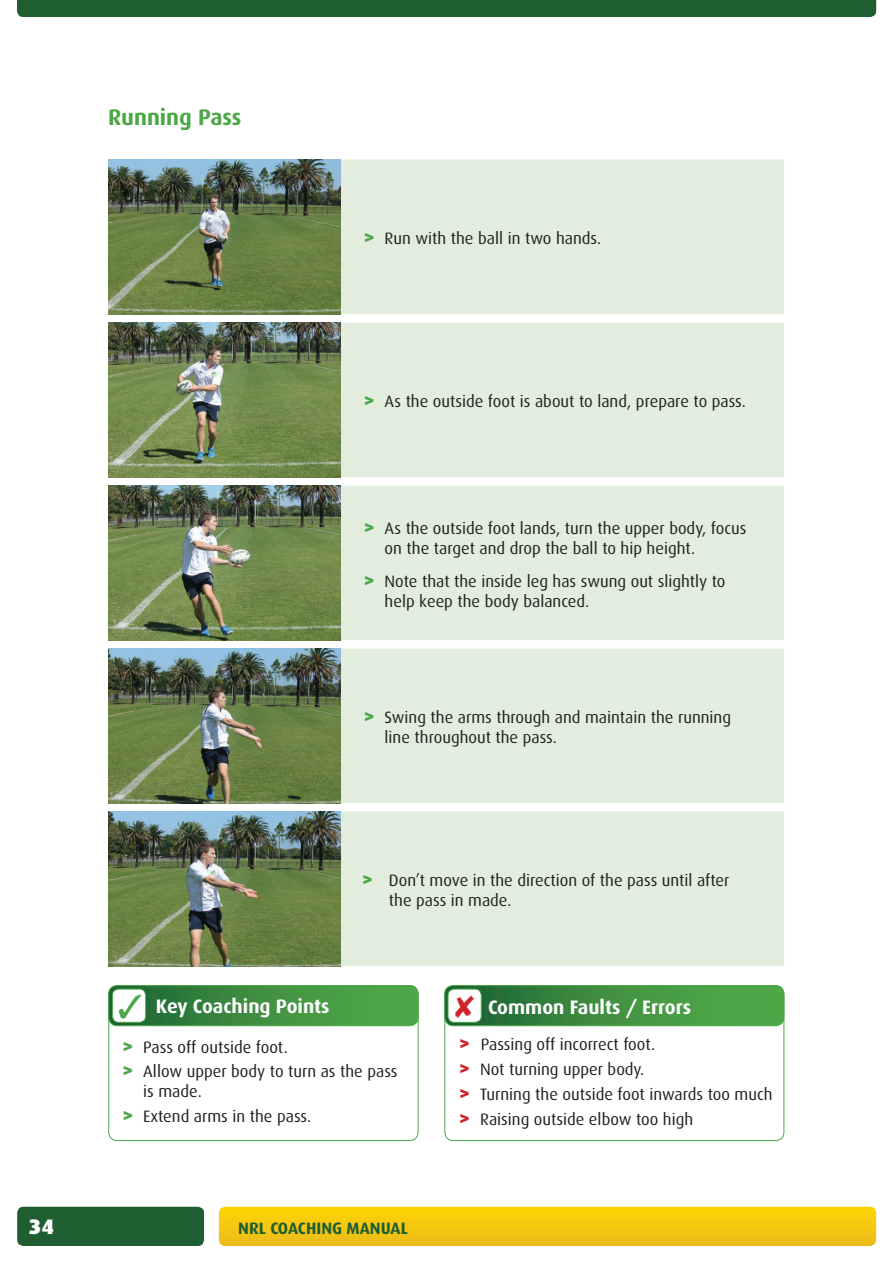
<style>
.page{position:relative;width:893px;height:1263px;background:#fff}
.page>*{position:absolute;margin:0;border:0;box-sizing:border-box;transform-origin:0 0}
.t1{font:700 22.5px "Dax";color:#4ca747}
.t2{font:900 21px "Dax";color:#fff}
.t3{font:700 19.5px "Dax";color:#fff}
.t4{font:16.5px/24.8px "Dax";color:#231f20}
.t5{font:700 16.5px "Dax";color:#1e5e31}
.s1{font-weight:900;font-size:19.5px;color:#4ca747}
.s2{color:#4ca747}
.s3{color:#d1232a}
.s4{font-weight:900;font-size:19.5px;color:#d1232a}
</style>
<div class="page">
<div style="left:17px;top:1207px;width:187px;height:39px;background:#1e5e31;border-radius:6px"></div>
<div style="left:219px;top:1207px;width:657px;height:39px;background:#f5c80f;border-radius:6px"></div>
<div style="left:17px;top:0;width:859px;height:17px;background:#1e5e31"></div>
<div style="left:340px;top:159px;width:444px;height:807px;background:#e3eddd"></div>
<svg style="left:108px;top:314px;width:676px;height:497px;background:#e4eddf"></svg>
<img style="left:108px;top:159px;width:232px;height:155px">
<img style="left:108px;top:322px;width:232px;height:155px">
<img style="left:108px;top:485px;width:232px;height:155px">
<img style="left:108px;top:648px;width:232px;height:155px">
<img style="left:108px;top:811px;width:232px;height:155px">
<div style="left:108px;top:985px;width:310px;height:156px;border:1px solid #4ca747;border-radius:9px"></div>
<div style="left:444px;top:985px;width:340px;height:156px;border:1px solid #4ca747;border-radius:9px"></div>
<svg style="left:109px;top:986px;width:309px;height:40px;background:#3f8f41"></svg>
<div style="left:108px;top:985px;width:310px;height:41px;border:1px solid #4ca747;border-radius:9px"></div>
<svg style="left:445px;top:986px;width:339px;height:40px;background:#3f9041"></svg>
<div style="left:444px;top:985px;width:340px;height:41px;border:1px solid #4ca747;border-radius:9px"></div>
<div style="left:112px;top:989px;width:34px;height:33px;background:#fff;border-radius:6px"></div>
<div style="left:112px;top:989px;width:34px;height:34px;border:1px solid #4ca747;border-radius:6px"></div>
<div style="left:448px;top:989px;width:33px;height:33px;background:#fff;border-radius:6px"></div>
<div style="left:448px;top:989px;width:34px;height:34px;border:1px solid #4ca747;border-radius:6px"></div>
<h1 class="t1" style="left:108px;top:105px;width:135px">Running Pass</h1>
<p class="t4" style="left:363px;top:226px;width:240px"><span class="s1">&gt;</span> Run with the ball in two hands.</p>
<p class="t4" style="left:363px;top:389px;width:384px"><span class="s1">&gt;</span> As the outside foot is about to land, prepare to pass.</p>
<p class="t4" style="left:385px;top:518px;width:363px;line-height:19.8px;text-indent:-21px"><span class="s1">&gt;</span> As the outside foot lands, turn the upper body, focus on the target and drop the ball to hip height.</p>
<p class="t4" style="left:385px;top:571px;width:342px;line-height:19.8px;text-indent:-21px"><span class="s1">&gt;</span> Note that the inside leg has swung out slightly to help keep the body balanced.</p>
<p class="t4" style="left:385px;top:708px;width:348px;line-height:19.8px;text-indent:-21px"><span class="s1">&gt;</span> Swing the arms through and maintain the running line throughout the pass.</p>
<p class="t4" style="left:389px;top:871px;width:342px;line-height:19.8px;text-indent:-27px"><span class="s1">&gt;</span> Don’t move in the direction of the pass until after the pass in made.</p>
<p class="t3" style="left:118px;top:995px;width:213px"><span class="s2">✓</span> Key Coaching Points</p>
<p class="t4" style="left:122px;top:1035px;width:277px"><span class="s1">&gt;</span> Pass off outside foot.<br><span class="s1">&gt;</span> Allow upper body to turn as the pass</p>
<p class="t4" style="left:122px;top:1079px;width:191px;text-indent:21px">is made.<br><span class="s1">&gt;</span> Extend arms in the pass.</p>
<p class="t2" style="left:29px;top:1215px;width:27px">34</p>
<p class="t5" style="left:238px;top:1218px;width:171px">NRL COACHING MANUAL</p>
<p class="t3" style="left:455px;top:996px;width:238px"><span class="s3">✘</span> Common Faults / Errors</p>
<p class="t4" style="left:459px;top:1032px;width:315px"><span class="s4">&gt;</span> Passing off incorrect foot.<br><span class="s4">&gt;</span> Not turning upper body.<br><span class="s4">&gt;</span> Turning the outside foot inwards too much <span class="s4">&gt;</span> Raising outside elbow too high</p>
</div>
